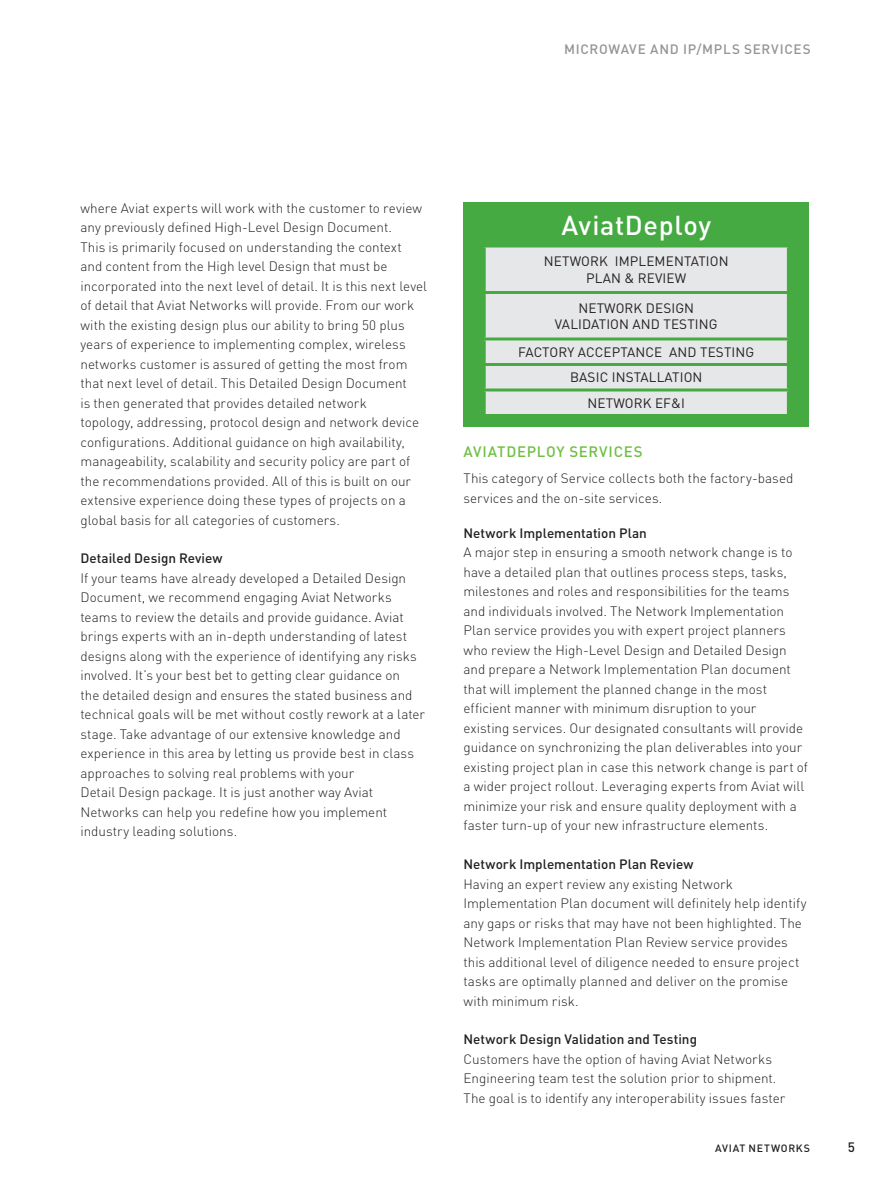
<style>
.page{position:relative;width:891px;height:1188px;background:#fff}
.page>*{position:absolute;margin:0;border:0;box-sizing:border-box;transform-origin:0 0}
.Subead_13_Black_Medi{font:500 27px "DINOT";letter-spacing:.025em;color:#fff}
.Subhead_10_Green_Med{font:500 15px "DINOT";letter-spacing:.045em;color:#71bf44}
.Text_9_Black_Light{font:300 13.5px/19.5px "DINOT";color:#231f20}
.t1{font:13.5px/16.2px "DINOT";letter-spacing:.01em;color:#231f20;text-align:center}
.servicesBlk_subgroup{font:500 13.5px "DINOT";color:#231f20}
.Subead_13_Black_Medi-2{font:300 13.5px/19.5px "DINOT";color:#231f20}
.t2{font:500 13.5px "DINOT";letter-spacing:.05em;color:#939598}
.t3{font:500 10.5px "DINOT";letter-spacing:.065em;color:#231f20}
</style>
<div class="page">
<div style="left:464px;top:202px;width:345px;height:226px;background:#46aa42"></div>
<div style="left:486px;top:248px;width:301px;height:166px;background:#e6e7e9"></div>
<hr style="left:483px;top:291px;width:307px;height:3px;background:#46aa42">
<hr style="left:483px;top:338px;width:307px;height:2px;background:#46aa42">
<hr style="left:483px;top:363px;width:307px;height:3px;background:#46aa42">
<svg style="left:484px;top:388px;width:305px;height:4px"></svg>
<p class="t2" style="left:564px;top:40px;width:248px">MICROWAVE AND IP/MPLS SERVICES</p>
<p class="Text_9_Black_Light" style="left:80px;top:198px;width:348px">where Aviat experts will work with the customer to review any previously defined High-Level Design Document.<br>This is primarily focused on understanding the context and content from the High level Design that must be incorporated into the next level of detail. It is this next level of detail that Aviat Networks will provide. From our work with the existing design plus our ability to bring 50 plus years of experience to implementing complex, wireless networks customer is assured of getting the most from that next level of detail. This Detailed Design Document<br>is then generated that provides detailed network<br>topology, addressing, protocol design and network device configurations. Additional guidance on high availability, manageability, scalability and security policy are part of the recommendations provided. All of this is built on our extensive experience doing these types of projects on a global basis for all categories of customers.</p>
<p class="servicesBlk_subgroup" style="left:80px;top:549px;width:144px">Detailed Design Review</p>
<p class="Text_9_Black_Light" style="left:80px;top:568px;width:346px">If your teams have already developed a Detailed Design Document, we recommend engaging Aviat Networks teams to review the details and provide guidance. Aviat brings experts with an in-depth understanding of latest designs along with the experience of identifying any risks involved. It’s your best bet to getting clear guidance on<br>the detailed design and ensures the stated business and technical goals will be met without costly rework at a later stage. Take advantage of our extensive knowledge and experience in this area by letting us provide best in class approaches to solving real problems with your<br>Detail Design package. It is just another way Aviat Networks can help you redefine how you implement industry leading solutions.</p>
<p class="Subead_13_Black_Medi" style="left:561px;top:207px;width:151px">AviatDeploy</p>
<p class="t1" style="left:544px;top:253px;width:186px">NETWORK IMPLEMENTATION<br>PLAN &amp; REVIEW</p>
<p class="t1" style="left:555px;top:299px;width:164px">NETWORK DESIGN<br>VALIDATION AND TESTING</p>
<p class="t1" style="left:518px;top:343px;width:237px">FACTORY ACCEPTANCE AND TESTING</p>
<p class="t1" style="left:570px;top:369px;width:134px">BASIC INSTALLATION</p>
<p class="t1" style="left:588px;top:394px;width:99px">NETWORK EF&amp;I</p>
<p class="Subhead_10_Green_Med" style="left:464px;top:441px;width:181px">AVIATDEPLOY SERVICES</p>
<p class="Subead_13_Black_Medi-2" style="left:464px;top:468px;width:332px">This category of Service collects both the factory-based services and the on-site services.</p>
<p class="servicesBlk_subgroup" style="left:464px;top:524px;width:185px">Network Implementation Plan</p>
<p class="Text_9_Black_Light" style="left:464px;top:542px;width:346px">A major step in ensuring a smooth network change is to have a detailed plan that outlines process steps, tasks, milestones and roles and responsibilities for the teams and individuals involved. The Network Implementation Plan service provides you with expert project planners who review the High-Level Design and Detailed Design and prepare a Network Implementation Plan document that will implement the planned change in the most efficient manner with minimum disruption to your<br>existing services. Our designated consultants will provide guidance on synchronizing the plan deliverables into your existing project plan in case this network change is part of a wider project rollout. Leveraging experts from Aviat will minimize your risk and ensure quality deployment with a faster turn-up of your new infrastructure elements.</p>
<p class="servicesBlk_subgroup" style="left:464px;top:855px;width:231px">Network Implementation Plan Review</p>
<p class="Text_9_Black_Light" style="left:464px;top:873px;width:345px">Having an expert review any existing Network Implementation Plan document will definitely help identify any gaps or risks that may have not been highlighted. The Network Implementation Plan Review service provides this additional level of diligence needed to ensure project tasks are optimally planned and deliver on the promise with minimum risk.</p>
<p class="servicesBlk_subgroup" style="left:464px;top:1030px;width:235px">Network Design Validation and Testing</p>
<p class="Text_9_Black_Light" style="left:464px;top:1049px;width:323px">Customers have the option of having Aviat Networks<br>Engineering team test the solution prior to shipment.<br>The goal is to identify any interoperability issues faster</p>
<p class="t3" style="left:715px;top:1141px;width:96px">AVIAT NETWORKS</p>
<p class="servicesBlk_subgroup" style="left:848px;top:1138px;width:9px">5</p>
</div>
